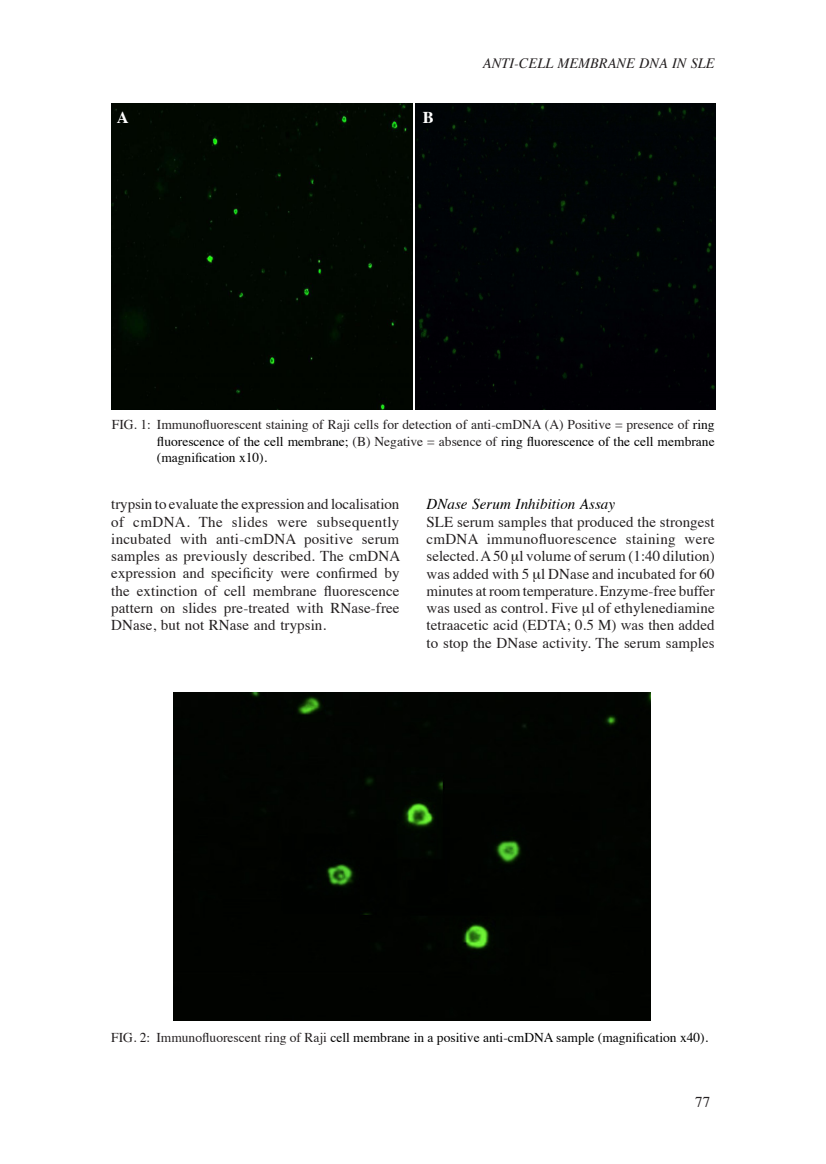
<style>
.page{position:relative;width:826px;height:1164px;background:#fff}
.page>*{position:absolute;margin:0;border:0;box-sizing:border-box;transform-origin:0 0}
.t1{font:700 16.5px "Times";color:#fff}
.t2{font:15px/17.2px "Times";letter-spacing:.005em;color:#231f20;text-align:justify}
.t3{font:italic 15px "Times";letter-spacing:.005em;color:#000}
.t4{font:italic 14.25px "Times";letter-spacing:.005em;color:#231f20}
.t5{font:13.5px/16.5px "Times";color:#231f20;text-align:justify}
.t6{font:13.5px "Times";color:#000}
.s1{color:#000}
.s2{color:#231f20}
</style>
<div class="page">
<div style="left:174px;top:692px;width:476px;height:328px;background:#010300"></div>
<div style="left:111px;top:104px;width:301px;height:306px;background:#010800"></div>
<div style="left:415px;top:104px;width:300px;height:305px;background:#000306"></div>
<p class="t1" style="left:117px;top:102px;width:13px">A</p>
<p class="t1" style="left:423px;top:102px;width:13px">B</p>
<p class="t4" style="left:483px;top:51px;width:233px">ANTI-CELL MEMBRANE DNA IN SLE</p>
<p class="t5" style="left:157px;top:415px;width:559px;text-indent:-45px">FIG. 1: Immunofluorescent staining of Raji cells for detection of anti-cmDNA (A) Positive = presence of <span class="s1">ring fluorescence of the cell membrane;</span> (B) Negative = absence of <span class="s1">ring fluorescence of the cell membrane (magnification x10).</span></p>
<p class="t2" style="left:111px;top:494px;width:290px">trypsin to evaluate the expression and localisation of cmDNA. The slides were subsequently incubated with anti-cmDNA positive serum samples as previously described. The cmDNA expression and specificity were confirmed by the extinction of cell membrane fluorescence pattern on slides pre-treated with RNase-free DNase, but not RNase and trypsin.</p>
<p class="t3" style="left:426px;top:491px;width:190px">DNase Serum Inhibition Assay</p>
<p class="t2" style="left:426px;top:511px;width:290px">SLE serum samples that produced the strongest cmDNA immunofluorescence staining were selected. A 50 l volume of serum (1:40 dilution) was added with 5 l DNase and incubated for 60 minutes at room temperature. Enzyme-free buffer was used as control. Five l of ethylenediamine tetraacetic acid (EDTA; 0.5 M) was then added to stop the DNase activity. The serum samples</p>
<p class="t6" style="left:111px;top:1024px;width:598px"><span class="s2">FIG. 2: Immunofluorescent ring of Raji</span> cell membrane in a positive anti-cmDNA sample (magnification x40).</p>
<p class="t2" style="left:695px;top:1092px;width:16px">77</p>
</div>
